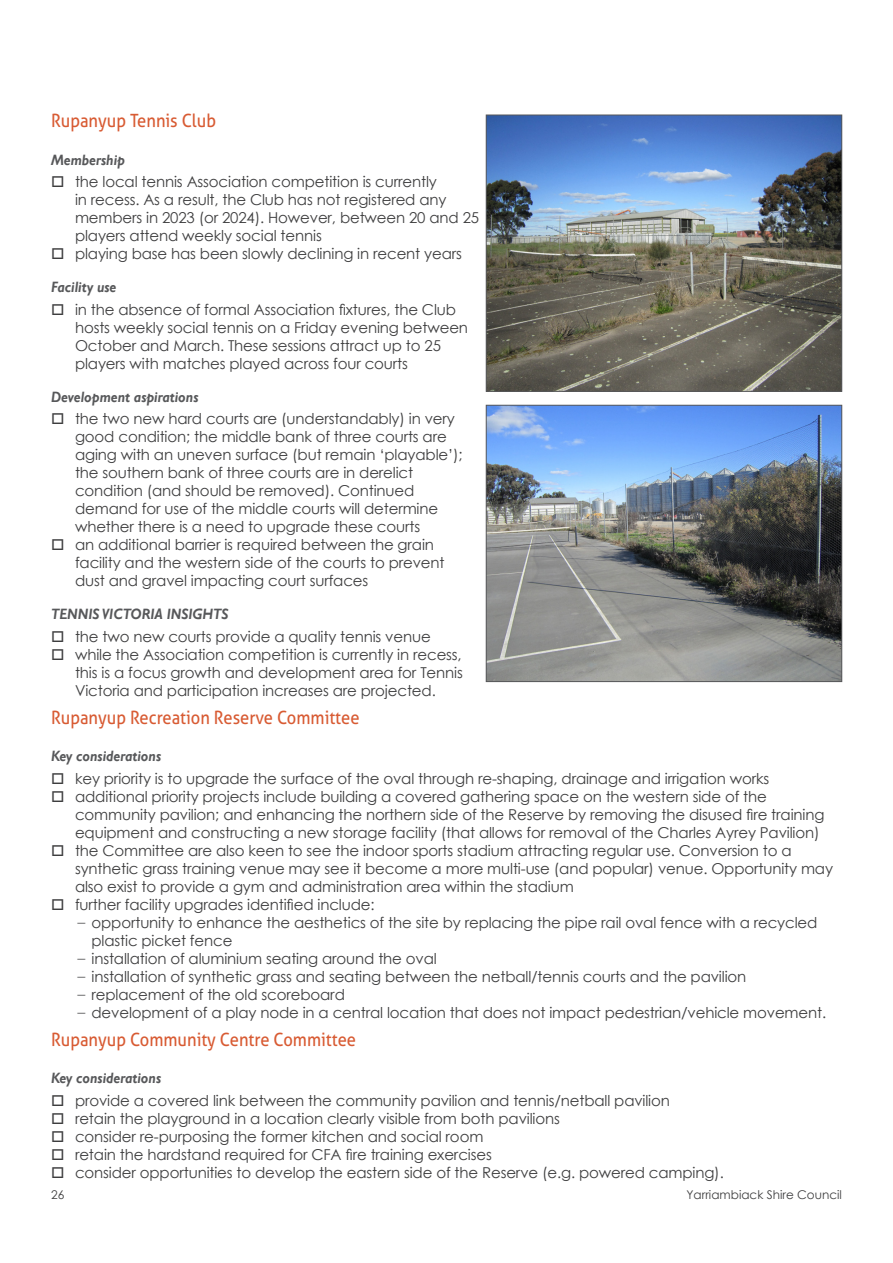
<style>
.page{position:relative;width:893px;height:1263px;background:#fff}
.page>*{position:absolute;margin:0;border:0;box-sizing:border-box;transform-origin:0 0}
.RP_Sub_Heading__no_numbering{font:18.3px "Aller";color:#d85b33;scale:.9 1}
.t1{font:15px/18px "Century Gothic";letter-spacing:-.01em;color:#3e3e3f}
.RP_Sub_Heading_2{font:italic 700 15px "Gill Sans";color:#57585a;scale:.9 1}
.t2{font:12px "Century Gothic";color:#3e3e3f}
.s1{font-family:"Garamond"}
</style>
<div class="page">
<img style="left:488px;top:117px;width:352px;height:273px">
<div style="left:486px;top:115px;width:356px;height:277px;border:1px solid #57585a"></div>
<img style="left:488px;top:407px;width:352px;height:273px">
<div style="left:486px;top:405px;width:356px;height:277px;border:1px solid #57585a"></div>
<p class="RP_Sub_Heading__no_numbering" style="left:51px;top:110px;width:185px">Rupanyup Tennis Club</p>
<p class="RP_Sub_Heading_2" style="left:51px;top:151px;width:84px">Membership</p>
<p class="t1" style="left:75px;top:172px;width:406px">the local tennis Association competition is currently<br>in recess. As a result, the Club has not registered any members in 2023 (or 2024). However, between 20 and 25 players attend weekly social tennis</p>
<p class="t1" style="left:75px;top:244px;width:388px">playing base has been slowly declining in recent years</p>
<p class="RP_Sub_Heading_2" style="left:51px;top:279px;width:74px">Facility use</p>
<p class="t1" style="left:75px;top:300px;width:395px">in the absence of formal Association fixtures, the Club hosts weekly social tennis on a Friday evening between October and March. These sessions attract up to 25 players with matches played across four courts</p>
<p class="RP_Sub_Heading_2" style="left:51px;top:388px;width:165px">Development aspirations</p>
<p class="t1" style="left:75px;top:409px;width:389px">the two new hard courts are (understandably) in very good condition; the middle bank of three courts are aging with an uneven surface (but remain ‘playable’); the southern bank of three courts are in derelict condition (and should be removed). Continued demand for use of the middle courts will determine whether there is a need to upgrade these courts</p>
<p class="t1" style="left:75px;top:535px;width:371px">an additional barrier is required between the grain facility and the western side of the courts to prevent dust and gravel impacting court surfaces</p>
<p class="RP_Sub_Heading_2" style="left:51px;top:605px;width:199px">TENNIS VICTORIA INSIGHTS</p>
<p class="t1" style="left:75px;top:627px;width:357px">the two new courts provide a quality tennis venue</p>
<p class="t1" style="left:75px;top:645px;width:389px;text-align:justify">while the Association competition is currently in recess, this is a focus growth and development area for Tennis Victoria and participation increases are projected.</p>
<p class="RP_Sub_Heading__no_numbering" style="left:51px;top:706px;width:344px">Rupanyup Recreation Reserve Committee</p>
<p class="RP_Sub_Heading_2" style="left:51px;top:747px;width:124px">Key considerations</p>
<p class="t1" style="left:75px;top:769px;width:696px">key priority is to upgrade the surface of the oval through re-shaping, drainage and irrigation works</p>
<p class="t1" style="left:75px;top:787px;width:751px">additional priority projects include building a covered gathering space on the western side of the community pavilion; and enhancing the northern side of the Reserve by removing the disused fire training equipment and constructing a new storage facility (that allows for removal of the Charles Ayrey Pavilion)</p>
<p class="t1" style="left:75px;top:841px;width:760px">the Committee are also keen to see the indoor sports stadium attracting regular use. Conversion to a synthetic grass training venue may see it become a more multi-use (and popular) venue. Opportunity may also exist to provide a gym and administration area within the stadium</p>
<p class="t1" style="left:75px;top:895px;width:301px">further facility upgrades identified include:</p>
<p class="t1" style="left:92px;top:913px;width:727px;text-indent:-15px"><span class="s1">−</span> opportunity to enhance the aesthetics of the site by replacing the pipe rail oval fence with a recycled plastic picket fence</p>
<p class="t1" style="left:77px;top:949px;width:362px"><span class="s1">−</span> installation of aluminium seating around the oval</p>
<p class="t1" style="left:77px;top:967px;width:671px"><span class="s1">−</span> installation of synthetic grass and seating between the netball/tennis courts and the pavilion</p>
<p class="t1" style="left:77px;top:985px;width:270px"><span class="s1">−</span> replacement of the old scoreboard</p>
<p class="t1" style="left:77px;top:1003px;width:751px"><span class="s1">−</span> development of a play node in a central location that does not impact pedestrian/vehicle movement.</p>
<p class="RP_Sub_Heading__no_numbering" style="left:51px;top:1028px;width:340px">Rupanyup Community Centre Committee</p>
<p class="RP_Sub_Heading_2" style="left:51px;top:1069px;width:124px">Key considerations</p>
<p class="t1" style="left:75px;top:1091px;width:596px">provide a covered link between the community pavilion and tennis/netball pavilion</p>
<p class="t1" style="left:75px;top:1109px;width:486px">retain the playground in a location clearly visible from both pavilions</p>
<p class="t1" style="left:75px;top:1127px;width:410px">consider re-purposing the former kitchen and social room</p>
<p class="t1" style="left:75px;top:1145px;width:418px">retain the hardstand required for CFA fire training exercises</p>
<p class="t1" style="left:75px;top:1163px;width:650px">consider opportunities to develop the eastern side of the Reserve (e.g. powered camping).</p>
<p class="t2" style="left:51px;top:1186px;width:15px">26</p>
<p class="t2" style="left:686px;top:1186px;width:157px">Yarriambiack Shire Council</p>
</div>
